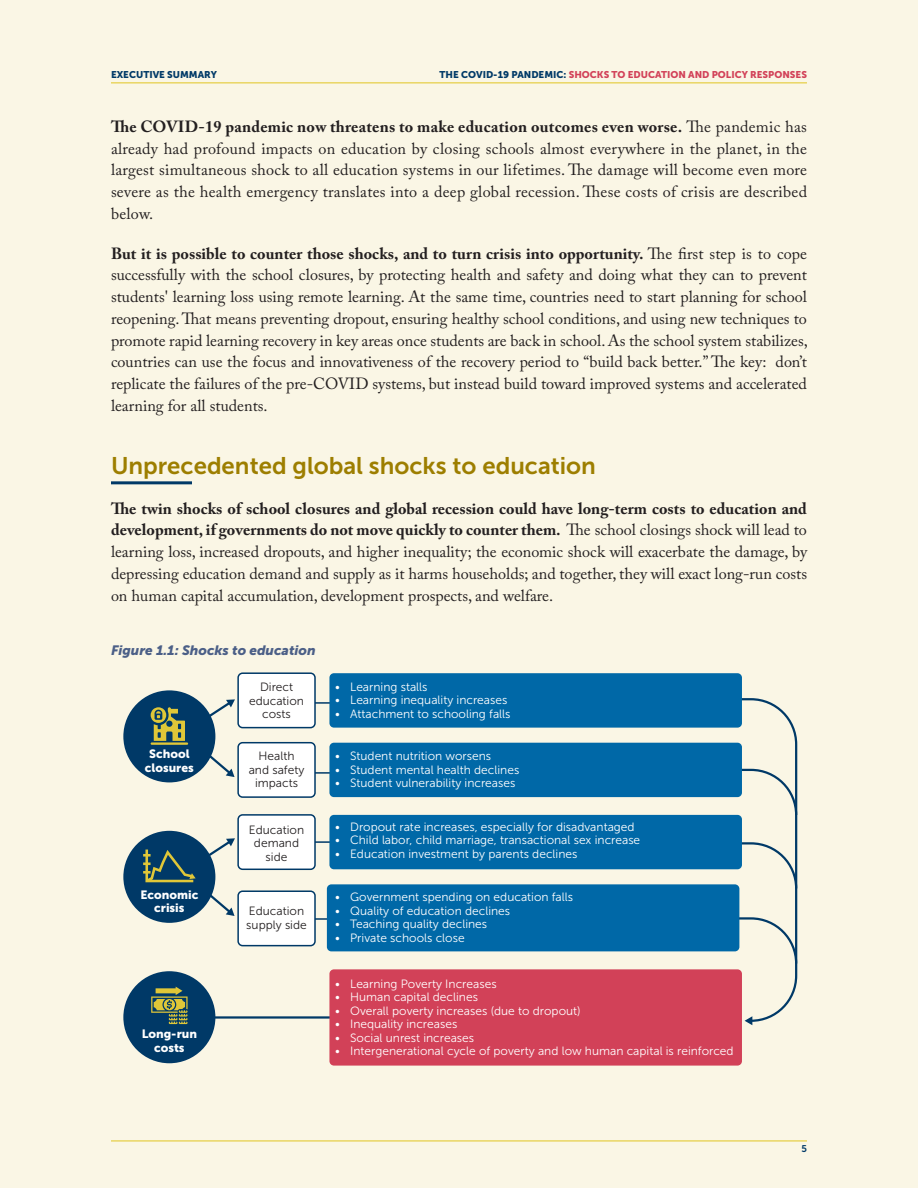
<style>
.page{position:relative;width:918px;height:1188px;background:#faf6e5}
.page>*{position:absolute;margin:0;border:0;box-sizing:border-box;transform-origin:0 0}
.Heading_2{font:24px "Museo Sans 700";color:#9d7e00}
.t1{font:16.2px/21.8px "Adobe Caslon Pro";color:#231f20;text-align:justify}
.Figure_Title{font:italic 13.5px "Museo Sans 900";color:#4b5f87}
.t2{font:12px "Museo Sans 300";color:#fff}
.t3{font:12px/13.5px "Museo Sans 300";color:#231f20;text-align:center}
.t4{font:12px/13.5px "Museo Sans 900";color:#fff;text-align:center}
.t5{font:9.75px "Museo Sans 900";color:#d24158}
.t6{font:9.75px "Museo Sans 900";color:#003967}
.t7{font:9.75px "Museo Sans 700";color:#003967}
.s1{color:#003967}
.s2{font-weight:700}
</style>
<div class="page">
<hr style="left:111px;top:481px;width:81px;height:3px;background:#003967">
<svg style="left:734px;top:698px;width:64px;height:327px"></svg>
<hr style="left:211px;top:1016px;width:165px;height:3px;background:#003967">
<hr style="left:306px;top:918px;width:25px;height:2px;background:#003967">
<hr style="left:306px;top:841px;width:25px;height:2px;background:#003967">
<hr style="left:306px;top:772px;width:25px;height:2px;background:#003967">
<hr style="left:306px;top:702px;width:25px;height:2px;background:#003967">
<div style="left:238px;top:673px;width:77px;height:55px;background:#fff;border-radius:4px"></div>
<div style="left:237px;top:672px;width:79px;height:56px;border:2px solid #003967;border-radius:4px"></div>
<div style="left:238px;top:743px;width:77px;height:54px;background:#fff;border-radius:4px"></div>
<div style="left:237px;top:742px;width:79px;height:56px;border:2px solid #003967;border-radius:4px"></div>
<div style="left:238px;top:815px;width:77px;height:54px;background:#fff;border-radius:4px"></div>
<div style="left:237px;top:814px;width:79px;height:56px;border:2px solid #003967;border-radius:4px"></div>
<div style="left:238px;top:891px;width:77px;height:55px;background:#fff;border-radius:4px"></div>
<div style="left:237px;top:890px;width:79px;height:56px;border:2px solid #003967;border-radius:4px"></div>
<div style="left:123px;top:690px;width:92px;height:92px;background:#003967;border-radius:50%"></div>
<div style="left:123px;top:831px;width:92px;height:92px;background:#003967;border-radius:50%"></div>
<div style="left:123px;top:971px;width:92px;height:92px;background:#003967;border-radius:50%"></div>
<hr style="left:151px;top:742px;width:37px;height:3px;background:#e0c738">
<svg style="left:151px;top:707px;width:34px;height:34px"></svg>
<svg style="left:143px;top:850px;width:53px;height:32px"></svg>
<svg style="left:151px;top:987px;width:37px;height:37px"></svg>
<svg style="left:205px;top:699px;width:30px;height:21px"></svg>
<svg style="left:205px;top:752px;width:30px;height:25px"></svg>
<svg style="left:205px;top:838px;width:30px;height:21px"></svg>
<svg style="left:205px;top:892px;width:30px;height:24px"></svg>
<div style="left:329px;top:673px;width:413px;height:55px;background:#0068a7;border-radius:4px"></div>
<div style="left:329px;top:743px;width:413px;height:54px;background:#0068a7;border-radius:4px"></div>
<div style="left:329px;top:815px;width:413px;height:54px;background:#0068a7;border-radius:4px"></div>
<div style="left:327px;top:884px;width:412px;height:67px;background:#0068a7;border-radius:4px"></div>
<div style="left:329px;top:969px;width:413px;height:97px;background:#d24158;border-radius:4px"></div>
<hr style="left:111px;top:1141px;width:696px;height:1px;background:#e1c622">
<hr style="left:111px;top:82px;width:696px;height:1px;background:#e1c622">
<p class="t6" style="left:111px;top:69px;width:107px">EXECUTIVE SUMMARY</p>
<p class="t5" style="left:440px;top:69px;width:369px"><span class="s1">THE COVID-19 PANDEMIC:</span> SHOCKS TO EDUCATION AND POLICY RESPONSES</p>
<p class="t1" style="left:111px;top:115px;width:698px"><span class="s2">The COVID-19 pandemic now threatens to make education outcomes even worse.</span> The pandemic has already had profound impacts on education by closing schools almost everywhere in the planet, in the largest simultaneous shock to all education systems in our lifetimes. The damage will become even more severe as the health emergency translates into a deep global recession. These costs of crisis are described below.</p>
<p class="t1" style="left:111px;top:242px;width:699px"><span class="s2">But it is possible to counter those shocks, and to turn crisis into opportunity.</span> The first step is to cope successfully with the school closures, by protecting health and safety and doing what they can to prevent students' learning loss using remote learning. At the same time, countries need to start planning for school reopening. That means preventing dropout, ensuring healthy school conditions, and using new techniques to promote rapid learning recovery in key areas once students are back in school. As the school system stabilizes, countries can use the focus and innovativeness of the recovery period to “build back better.” The key: don’t replicate the failures of the pre-COVID systems, but instead build toward improved systems and accelerated learning for all students.</p>
<p class="Heading_2" style="left:111px;top:452px;width:486px">Unprecedented global shocks to education</p>
<p class="t1" style="left:111px;top:497px;width:698px"><span class="s2">The twin shocks of school closures and global recession could have long-term costs to education and development, if governments do not move quickly to counter them.</span> The school closings shock will lead to learning loss, increased dropouts, and higher inequality; the economic shock will exacerbate the damage, by depressing education demand and supply as it harms households; and together, they will exact long-run costs on human capital accumulation, development prospects, and welfare.</p>
<p class="Figure_Title" style="left:111px;top:643px;width:206px">Figure 1.1: Shocks to education</p>
<p class="t4" style="left:145px;top:747px;width:50px">School closures</p>
<p class="t4" style="left:140px;top:888px;width:59px">Economic crisis</p>
<p class="t4" style="left:142px;top:1027px;width:57px">Long-run costs</p>
<p class="t3" style="left:249px;top:680px;width:56px">Direct education costs</p>
<p class="t3" style="left:249px;top:749px;width:57px">Health and safety impacts</p>
<p class="t3" style="left:249px;top:823px;width:57px">Education demand side</p>
<p class="t3" style="left:246px;top:904px;width:62px;text-align:left">Education supply side</p>
<p class="t2" style="left:335px;top:680px;width:94px">• Learning stalls</p>
<p class="t2" style="left:335px;top:694px;width:174px">• Learning inequality increases</p>
<p class="t2" style="left:335px;top:707px;width:177px">• Attachment to schooling falls</p>
<p class="t2" style="left:335px;top:750px;width:158px">• Student nutrition worsens</p>
<p class="t2" style="left:335px;top:763px;width:186px">• Student mental health declines</p>
<p class="t2" style="left:335px;top:777px;width:182px">• Student vulnerability increases</p>
<p class="t2" style="left:335px;top:820px;width:301px">• Dropout rate increases, especially for disadvantaged</p>
<p class="t2" style="left:335px;top:834px;width:307px">• Child labor, child marriage, transactional sex increase</p>
<p class="t2" style="left:335px;top:847px;width:244px">• Education investment by parents declines</p>
<p class="t2" style="left:335px;top:890px;width:240px">• Government spending on education falls</p>
<p class="t2" style="left:335px;top:904px;width:177px">• Quality of education declines</p>
<p class="t2" style="left:335px;top:917px;width:154px">• Teaching quality declines</p>
<p class="t2" style="left:335px;top:931px;width:131px">• Private schools close</p>
<p class="t2" style="left:335px;top:977px;width:163px">• Learning Poverty Increases</p>
<p class="t2" style="left:335px;top:991px;width:144px">• Human capital declines</p>
<p class="t2" style="left:335px;top:1004px;width:247px">• Overall poverty increases (due to dropout)</p>
<p class="t2" style="left:335px;top:1018px;width:124px">• Inequality increases</p>
<p class="t2" style="left:335px;top:1031px;width:141px">• Social unrest increases</p>
<p class="t2" style="left:335px;top:1045px;width:400px">• Intergenerational cycle of poverty and low human capital is reinforced</p>
<p class="t7" style="left:801px;top:1143px;width:7px">5</p>
</div>
